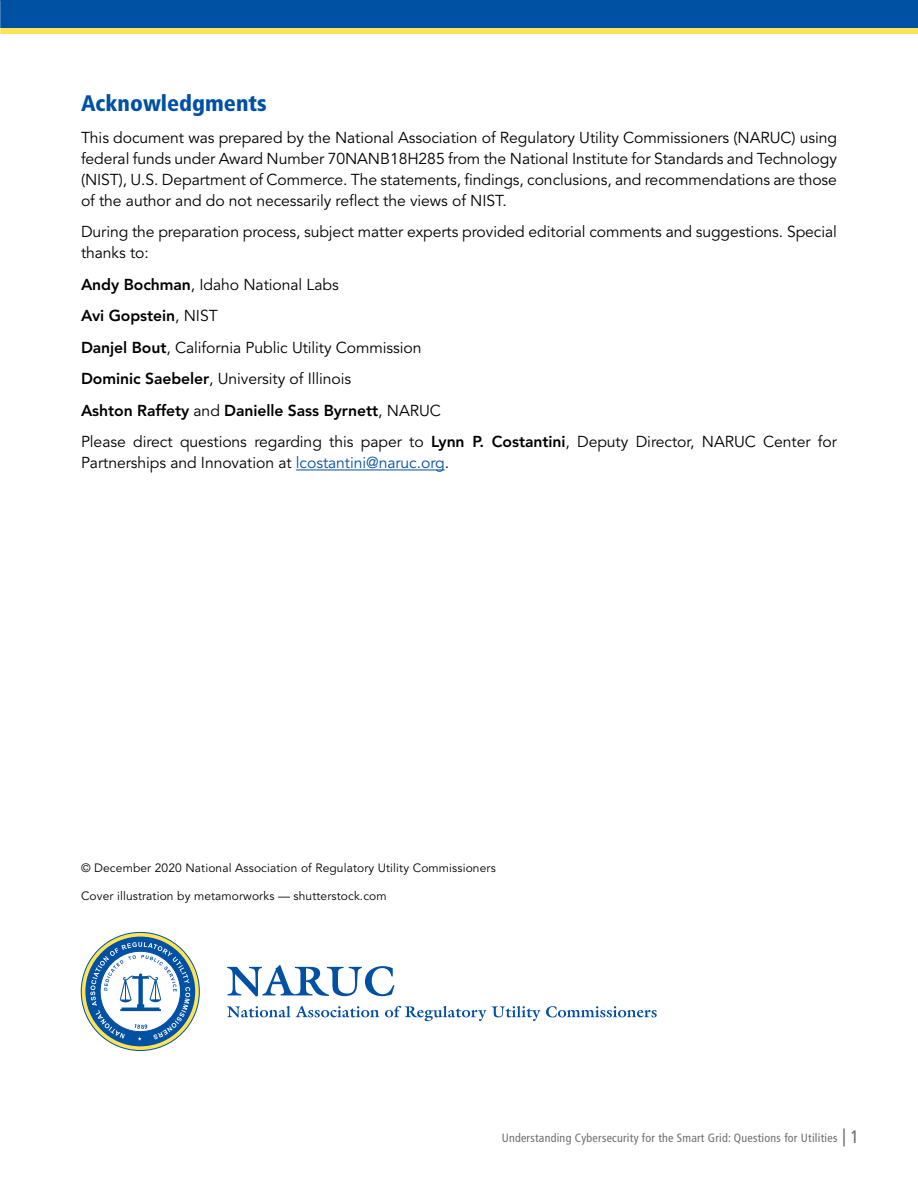
<style>
.page{position:relative;width:918px;height:1188px;background:#fff}
.page>*{position:absolute;margin:0;border:0;box-sizing:border-box;transform-origin:0 0}
.t1{font:900 condensed 22.5px "Frutiger LT Std";color:#0050a3}
.t2{font:15.75px/31.5px "Avenir";letter-spacing:-.005em;color:#000}
.t3{font:12px "Avenir";letter-spacing:.01em;color:#000}
.t4{font:condensed 12px "Frutiger LT Std";letter-spacing:.02em;color:#6d6e71}
.s1{font-weight:800}
.s2{color:#034ea2}
.s3{font-size:18px}
</style>
<div class="page">
<div style="left:0;top:0;width:918px;height:32px;background:#0050a3"></div>
<div style="left:0;top:28px;width:918px;height:6px;background:#fde457"></div>
<hr style="left:296px;top:470px;width:149px;height:1px;background:#034ea2">
<svg style="left:81px;top:932px;width:118px;height:119px"></svg>
<div style="left:85px;top:937px;width:110px;height:109px;background:#0050a3;border-radius:50%"></div>
<svg style="left:90px;top:942px;width:100px;height:99px"></svg>
<svg style="left:227px;top:965px;width:167px;height:32px"></svg>
<svg style="left:227px;top:1006px;width:152px;height:12px"></svg>
<svg style="left:385px;top:1006px;width:155px;height:15px"></svg>
<svg style="left:546px;top:1006px;width:111px;height:11px"></svg>
<h1 class="t1" style="left:81px;top:90px;width:187px">Acknowledgments</h1>
<p class="t2" style="left:81px;top:127px;width:758px;line-height:21px;text-align:justify">This document was prepared by the National Association of Regulatory Utility Commissioners (NARUC) using federal funds under Award Number 70NANB18H285 from the National Institute for Standards and Technology (NIST), U.S. Department of Commerce. The statements, findings, conclusions, and recommendations are those of the author and do not necessarily reflect the views of NIST.</p>
<p class="t2" style="left:81px;top:222px;width:757px;line-height:21px">During the preparation process, subject matter experts provided editorial comments and suggestions. Special thanks to:</p>
<p class="t2" style="left:81px;top:269px;width:758px"><span class="s1">Andy Bochman</span>, Idaho National Labs<br><span class="s1">Avi Gopstein</span>, NIST<br><span class="s1">Danjel Bout</span>, California Public Utility Commission<br><span class="s1">Dominic Saebeler</span>, University of Illinois<br><span class="s1">Ashton Raffety</span> and <span class="s1">Danielle Sass Byrnett</span>, NARUC<br>Please direct questions regarding this paper to <span class="s1">Lynn P. Costantini</span>, Deputy Director, NARUC Center for</p>
<p class="t2" style="left:81px;top:448px;width:370px">Partnerships and Innovation at <span class="s2">lcostantini@naruc.org</span>.</p>
<p class="t3" style="left:81px;top:861px;width:416px">© December 2020 National Association of Regulatory Utility Commissioners</p>
<p class="t3" style="left:81px;top:889px;width:307px">Cover illustration by metamorworks — shutterstock.com</p>
<p class="t4" style="left:502px;top:1130px;width:359px">Understanding Cybersecurity for the Smart Grid: Questions for Utilities <span class="s3">| 1</span></p>
</div>
